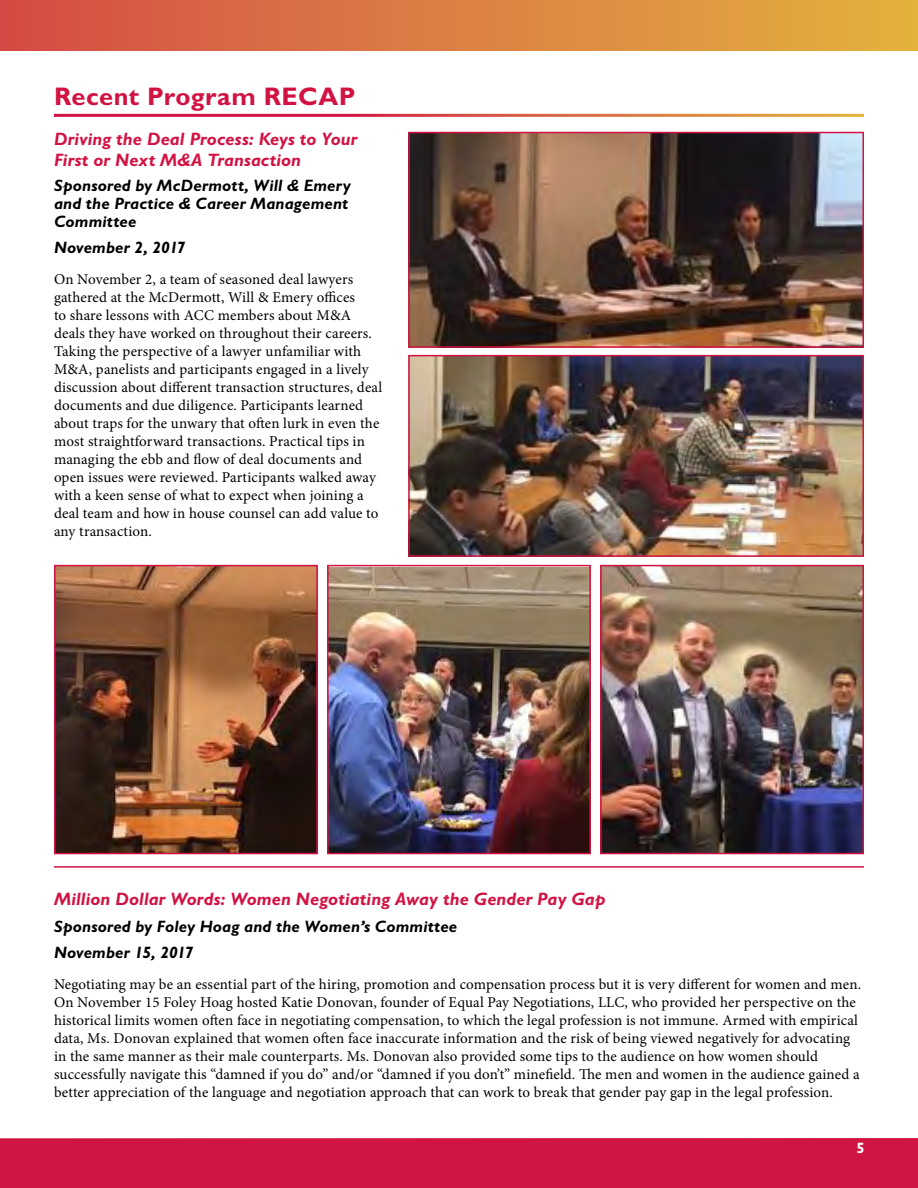
<style>
.page{position:relative;width:918px;height:1188px;background:#fff}
.page>*{position:absolute;margin:0;border:0;box-sizing:border-box;transform-origin:0 0}
.t1{font:700 25.5px "Gill Sans";letter-spacing:.015em;color:#d11242}
.t2{font:italic 700 18px/21px "Gill Sans";letter-spacing:.005em;color:#d21242}
.t3{font:italic 700 16.5px/18px "Gill Sans";letter-spacing:.01em;color:#000}
.t4{font:15px/18px "Minion Pro";letter-spacing:.01em;color:#000}
.t5{font:700 15px "Gill Sans";color:#fff}
</style>
<div class="page">
<img style="left:411px;top:135px;width:450px;height:210px">
<div style="left:408px;top:132px;width:456px;height:216px;border:2px solid #d11242"></div>
<img style="left:411px;top:358px;width:450px;height:196px">
<div style="left:408px;top:355px;width:456px;height:202px;border:2px solid #d11242"></div>
<img style="left:57px;top:568px;width:258px;height:283px">
<div style="left:54px;top:565px;width:264px;height:289px;border:2px solid #d11242"></div>
<img style="left:330px;top:568px;width:258px;height:283px">
<div style="left:327px;top:565px;width:264px;height:289px;border:2px solid #d11242"></div>
<img style="left:603px;top:568px;width:258px;height:283px">
<div style="left:600px;top:565px;width:264px;height:289px;border:2px solid #d11242"></div>
<hr style="left:54px;top:866px;width:810px;height:2px;background:#d11242">
<div style="left:0;top:0;width:918px;height:50px;background:linear-gradient(to right,#d44c46,#e4b23f)"></div>
<div style="left:0;top:1138px;width:918px;height:50px;background:#d11542"></div>
<h1 class="t1" style="left:54px;top:82px;width:303px">Recent Program RECAP</h1>
<p class="t2" style="left:54px;top:129px;width:305px">Driving the Deal Process: Keys to Your<br>First or Next M&amp;A Transaction</p>
<p class="t3" style="left:54px;top:177px;width:298px">Sponsored by McDermott, Will &amp; Emery and the Practice &amp; Career Management<br>Committee</p>
<p class="t3" style="left:54px;top:238px;width:133px">November 2, 2017</p>
<p class="t4" style="left:54px;top:270px;width:330px">On November 2, a team of seasoned deal lawyers gathered at the McDermott, Will &amp; Emery offices<br>to share lessons with ACC members about M&amp;A deals they have worked on throughout their careers.<br>Taking the perspective of a lawyer unfamiliar with M&amp;A, panelists and participants engaged in a lively discussion about different transaction structures, deal documents and due diligence. Participants learned about traps for the unwary that often lurk in even the most straightforward transactions. Practical tips in managing the ebb and flow of deal documents and open issues were reviewed. Participants walked away with a keen sense of what to expect when joining a deal team and how in house counsel can add value to any transaction.</p>
<p class="t2" style="left:54px;top:888px;width:553px">Million Dollar Words: Women Negotiating Away the Gender Pay Gap</p>
<p class="t3" style="left:54px;top:914px;width:405px;line-height:25.5px">Sponsored by Foley Hoag and the Women’s Committee<br>November 15, 2017</p>
<p class="t4" style="left:54px;top:976px;width:809px">Negotiating may be an essential part of the hiring, promotion and compensation process but it is very different for women and men.<br>On November 15 Foley Hoag hosted Katie Donovan, founder of Equal Pay Negotiations, LLC, who provided her perspective on the historical limits women often face in negotiating compensation, to which the legal profession is not immune. Armed with empirical data, Ms. Donovan explained that women often face inaccurate information and the risk of being viewed negatively for advocating in the same manner as their male counterparts. Ms. Donovan also provided some tips to the audience on how women should successfully navigate this “damned if you do” and/or “damned if you don’t” minefield. The men and women in the audience gained a better appreciation of the language and negotiation approach that can work to break that gender pay gap in the legal profession.</p>
<p class="t5" style="left:856px;top:1139px;width:10px">5</p>
</div>
